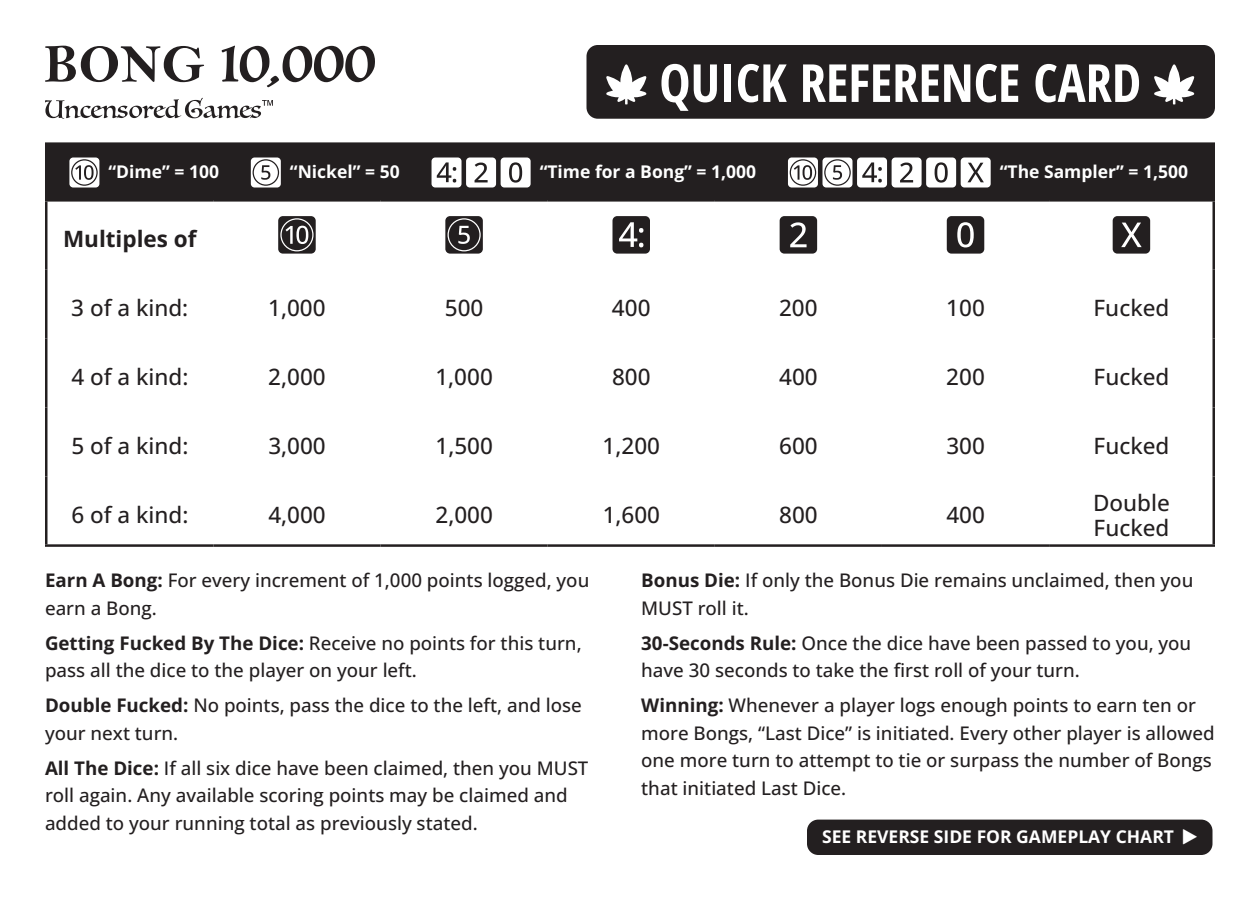
<style>
.page{position:relative;width:1260px;height:900px;background:#fff}
.page>*{position:absolute;margin:0;border:0;box-sizing:border-box;transform-origin:0 0}
.t1{font:700 52.5px "Open Sans Condensed";color:#fff}
.t2{font:500 22.5px/25px "Open Sans";color:#231f20}
.t3{font:700 22.5px "Open Sans";color:#231f20}
.t4{font:500 18.75px/27.5px "Open Sans";color:#231f20}
.t5{font:700 17.5px "Open Sans";color:#fff}
.s1{font-weight:700}
</style>
<div class="page">
<svg style="left:45px;top:46px;width:159px;height:36px"></svg>
<svg style="left:222px;top:46px;width:153px;height:41px"></svg>
<svg style="left:45px;top:98px;width:228px;height:21px"></svg>
<div style="left:587px;top:45px;width:628px;height:74px;background:#231f20;border-radius:11px"></div>
<svg style="left:606px;top:64px;width:40px;height:40px"></svg>
<svg style="left:1154px;top:64px;width:40px;height:40px"></svg>
<div style="left:46px;top:144px;width:1168px;height:55px;background:#231f20"></div>
<div style="left:45px;top:142px;width:1170px;height:58px;border:2px solid #231f20"></div>
<hr style="left:45px;top:199px;width:168px;height:3px;background:#231f20">
<hr style="left:45px;top:202px;width:3px;height:67px;background:#231f20">
<hr style="left:213px;top:199px;width:168px;height:3px;background:#231f20">
<hr style="left:381px;top:199px;width:167px;height:3px;background:#231f20">
<hr style="left:548px;top:199px;width:167px;height:3px;background:#231f20">
<hr style="left:715px;top:199px;width:167px;height:3px;background:#231f20">
<hr style="left:882px;top:199px;width:167px;height:3px;background:#231f20">
<hr style="left:1049px;top:199px;width:166px;height:3px;background:#231f20">
<hr style="left:1212px;top:202px;width:3px;height:67px;background:#231f20">
<hr style="left:45px;top:269px;width:3px;height:69px;background:#231f20">
<hr style="left:1212px;top:269px;width:3px;height:69px;background:#231f20">
<hr style="left:45px;top:338px;width:3px;height:69px;background:#231f20">
<hr style="left:1212px;top:338px;width:3px;height:69px;background:#231f20">
<hr style="left:45px;top:407px;width:3px;height:70px;background:#231f20">
<hr style="left:1212px;top:407px;width:3px;height:70px;background:#231f20">
<hr style="left:45px;top:477px;width:3px;height:67px;background:#231f20">
<hr style="left:1212px;top:477px;width:3px;height:67px;background:#231f20">
<hr style="left:45px;top:544px;width:168px;height:3px;background:#231f20">
<hr style="left:213px;top:544px;width:168px;height:3px;background:#231f20">
<hr style="left:381px;top:544px;width:167px;height:3px;background:#231f20">
<hr style="left:548px;top:544px;width:167px;height:3px;background:#231f20">
<hr style="left:715px;top:544px;width:167px;height:3px;background:#231f20">
<hr style="left:882px;top:544px;width:167px;height:3px;background:#231f20">
<hr style="left:1049px;top:544px;width:166px;height:3px;background:#231f20">
<svg style="left:278px;top:216px;width:38px;height:38px"></svg>
<svg style="left:286px;top:226px;width:22px;height:18px"></svg>
<div style="left:280px;top:218px;width:34px;height:33px;border:1px solid #fff;border-radius:50%"></div>
<svg style="left:445px;top:216px;width:38px;height:38px"></svg>
<div style="left:448px;top:218px;width:33px;height:33px;border:1px solid #fff;border-radius:50%"></div>
<svg style="left:458px;top:226px;width:12px;height:18px"></svg>
<div style="left:613px;top:216px;width:37px;height:38px;background:#231f20;border-radius:5px"></div>
<svg style="left:619px;top:222px;width:24px;height:25px"></svg>
<div style="left:780px;top:216px;width:37px;height:38px;background:#231f20;border-radius:5px"></div>
<svg style="left:790px;top:222px;width:17px;height:25px"></svg>
<div style="left:947px;top:216px;width:37px;height:38px;background:#231f20;border-radius:5px"></div>
<svg style="left:957px;top:222px;width:17px;height:25px"></svg>
<div style="left:1113px;top:216px;width:37px;height:38px;background:#231f20;border-radius:5px"></div>
<svg style="left:1121px;top:223px;width:21px;height:24px"></svg>
<div style="left:69px;top:158px;width:30px;height:30px;background:#fff;border-radius:4px"></div>
<svg style="left:71px;top:159px;width:27px;height:27px"></svg>
<div style="left:251px;top:158px;width:30px;height:30px;background:#fff;border-radius:4px"></div>
<svg style="left:253px;top:159px;width:26px;height:27px"></svg>
<div style="left:432px;top:158px;width:30px;height:30px;background:#fff;border-radius:4px"></div>
<svg style="left:437px;top:162px;width:19px;height:21px"></svg>
<div style="left:466px;top:158px;width:30px;height:30px;background:#fff;border-radius:4px"></div>
<svg style="left:475px;top:163px;width:13px;height:19px"></svg>
<div style="left:501px;top:158px;width:30px;height:30px;background:#fff;border-radius:4px"></div>
<svg style="left:509px;top:162px;width:13px;height:21px"></svg>
<div style="left:788px;top:158px;width:30px;height:30px;background:#fff;border-radius:4px"></div>
<svg style="left:790px;top:159px;width:26px;height:27px"></svg>
<div style="left:823px;top:158px;width:30px;height:30px;background:#fff;border-radius:4px"></div>
<svg style="left:824px;top:159px;width:27px;height:27px"></svg>
<div style="left:857px;top:158px;width:30px;height:30px;background:#fff;border-radius:4px"></div>
<svg style="left:862px;top:162px;width:20px;height:21px"></svg>
<div style="left:892px;top:158px;width:30px;height:30px;background:#fff;border-radius:4px"></div>
<svg style="left:900px;top:163px;width:13px;height:19px"></svg>
<div style="left:926px;top:158px;width:30px;height:30px;background:#fff;border-radius:4px"></div>
<svg style="left:935px;top:162px;width:13px;height:21px"></svg>
<div style="left:961px;top:158px;width:30px;height:30px;background:#fff;border-radius:4px"></div>
<svg style="left:968px;top:163px;width:16px;height:19px"></svg>
<div style="left:807px;top:820px;width:406px;height:35px;background:#231f20;border-radius:11px"></div>
<h1 class="t1" style="left:659px;top:46px;width:483px">QUICK REFERENCE CARD</h1>
<p class="t5" style="left:109px;top:160px;width:112px">“Dime” = 100</p>
<p class="t5" style="left:290px;top:160px;width:111px">“Nickel” = 50</p>
<p class="t5" style="left:540px;top:160px;width:218px">“Time for a Bong” = 1,000</p>
<p class="t5" style="left:1000px;top:160px;width:190px">“The Sampler” = 1,500</p>
<p class="t3" style="left:63px;top:223px;width:135px">Multiples of</p>
<p class="t2" style="left:71px;top:295px;width:119px">3 of a kind:</p>
<p class="t2" style="left:268px;top:295px;width:59px">1,000</p>
<p class="t2" style="left:445px;top:295px;width:40px">500</p>
<p class="t2" style="left:612px;top:295px;width:40px">400</p>
<p class="t2" style="left:779px;top:295px;width:40px">200</p>
<p class="t2" style="left:946px;top:295px;width:40px">100</p>
<p class="t2" style="left:1094px;top:295px;width:77px">Fucked</p>
<p class="t2" style="left:71px;top:364px;width:119px">4 of a kind:</p>
<p class="t2" style="left:268px;top:364px;width:59px">2,000</p>
<p class="t2" style="left:435px;top:364px;width:59px">1,000</p>
<p class="t2" style="left:612px;top:364px;width:40px">800</p>
<p class="t2" style="left:779px;top:364px;width:40px">400</p>
<p class="t2" style="left:946px;top:364px;width:40px">200</p>
<p class="t2" style="left:1094px;top:364px;width:77px">Fucked</p>
<p class="t2" style="left:71px;top:433px;width:119px">5 of a kind:</p>
<p class="t2" style="left:268px;top:433px;width:59px">3,000</p>
<p class="t2" style="left:435px;top:433px;width:59px">1,500</p>
<p class="t2" style="left:603px;top:433px;width:59px">1,200</p>
<p class="t2" style="left:779px;top:433px;width:40px">600</p>
<p class="t2" style="left:946px;top:433px;width:40px">300</p>
<p class="t2" style="left:1094px;top:433px;width:77px">Fucked</p>
<p class="t2" style="left:71px;top:502px;width:119px">6 of a kind:</p>
<p class="t2" style="left:268px;top:502px;width:59px">4,000</p>
<p class="t2" style="left:436px;top:502px;width:59px">2,000</p>
<p class="t2" style="left:603px;top:502px;width:59px">1,600</p>
<p class="t2" style="left:779px;top:502px;width:40px">800</p>
<p class="t2" style="left:946px;top:502px;width:40px">400</p>
<p class="t2" style="left:1093px;top:489px;width:78px">Double<br>Fucked</p>
<p class="t4" style="left:45px;top:566px;width:546px"><span class="s1">Earn A Bong:</span> For every increment of 1,000 points logged, you earn a Bong.</p>
<p class="t4" style="left:45px;top:629px;width:538px"><span class="s1">Getting Fucked By The Dice:</span> Receive no points for this turn, pass all the dice to the player on your left.</p>
<p class="t4" style="left:45px;top:691px;width:538px"><span class="s1">Double Fucked:</span> No points, pass the dice to the left, and lose your next turn.</p>
<p class="t4" style="left:45px;top:754px;width:545px"><span class="s1">All The Dice:</span> If all six dice have been claimed, then you MUST roll again. Any available scoring points may be claimed and added to your running total as previously stated.</p>
<p class="t4" style="left:641px;top:566px;width:554px"><span class="s1">Bonus Die:</span> If only the Bonus Die remains unclaimed, then you<br>MUST roll it.</p>
<p class="t4" style="left:641px;top:629px;width:552px"><span class="s1">30-Seconds Rule:</span> Once the dice have been passed to you, you have 30 seconds to take the first roll of your turn.</p>
<p class="t4" style="left:641px;top:691px;width:575px"><span class="s1">Winning:</span> Whenever a player logs enough points to earn ten or more Bongs, “Last Dice” is initiated. Every other player is allowed one more turn to attempt to tie or surpass the number of Bongs that initiated Last Dice.</p>
<p class="t5" style="left:822px;top:825px;width:353px">SEE REVERSE SIDE FOR GAMEPLAY CHART</p>
</div>
